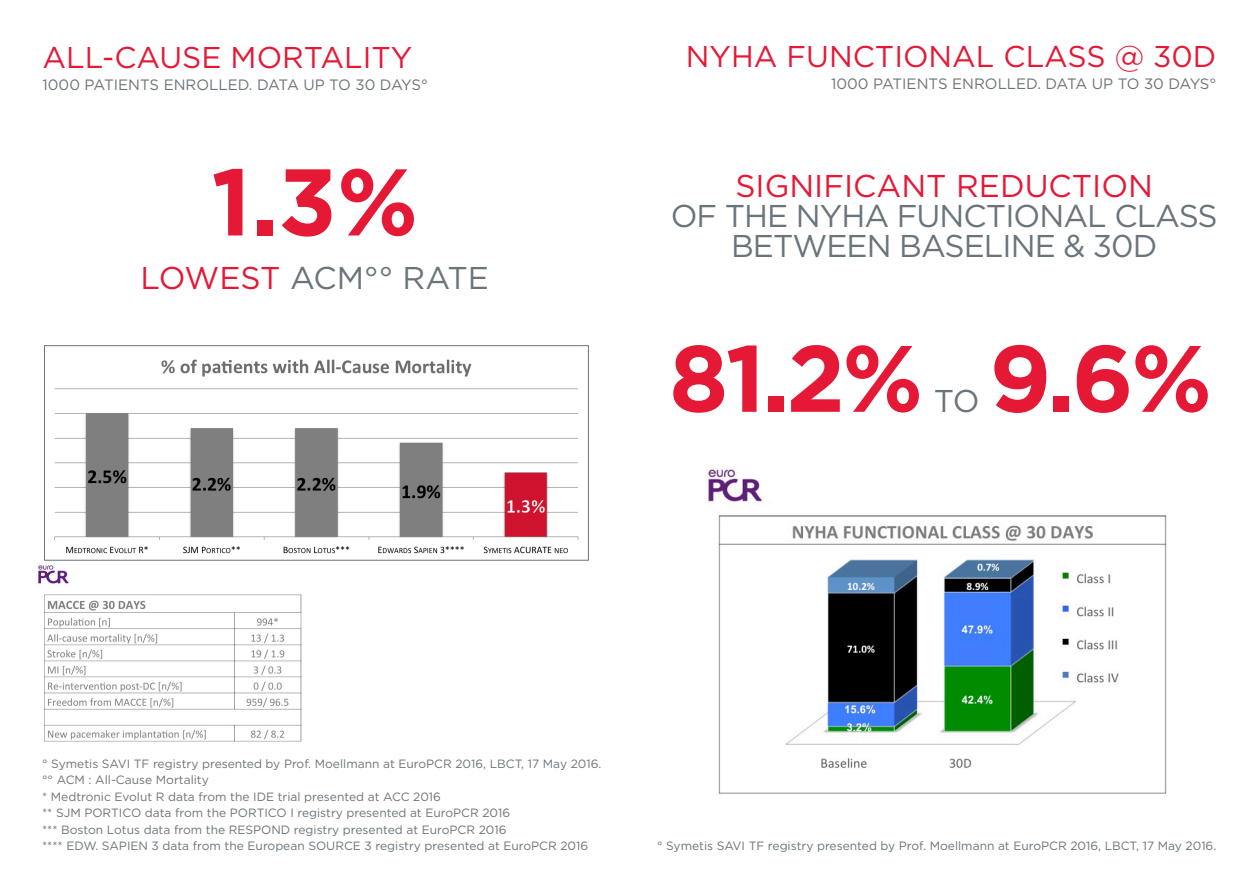
<style>
.page{position:relative;width:1259px;height:893px;background:#fff}
.page>*{position:absolute;margin:0;border:0;box-sizing:border-box;transform-origin:0 0}
.t1{font:700 94.5px "Gotham";color:#e51836}
.t2{font:700 94.05px "Gotham";color:#e51836}
.t3{font:31.5px "Gotham";letter-spacing:-.03em;color:#6a747b}
.t4{font:31.5px "Gotham";color:#e51836}
.t5{font:31.5px "Gotham";letter-spacing:-.01em;color:#6a747b}
.t6{font:30px "Gotham";color:#e51836}
.t7{font:15px "Gotham";color:#6a747b}
.t8{font:12px "Gotham";color:#6a747b}
.s1{color:#e51836}
</style>
<div class="page">
<img style="left:38px;top:560px;width:274px;height:182px">
<img style="left:705px;top:466px;width:462px;height:328px">
<img style="left:54px;top:359px;width:525px;height:195px">
<div style="left:44px;top:345px;width:544px;height:215px;border:1px solid #6a747b"></div>
<p class="t6" style="left:43px;top:38px;width:371px">ALL-CAUSE MORTALITY</p>
<p class="t7" style="left:43px;top:75px;width:387px">1000 PATIENTS ENROLLED. DATA UP TO 30 DAYS°</p>
<p class="t1" style="left:211px;top:139px;width:208px">1.3%</p>
<p class="t5" style="left:141px;top:258px;width:350px"><span class="s1">LOWEST</span> ACM°° RATE</p>
<p class="t6" style="left:686px;top:37px;width:532px">NYHA FUNCTIONAL CLASS @ 30D</p>
<p class="t7" style="left:831px;top:74px;width:387px">1000 PATIENTS ENROLLED. DATA UP TO 30 DAYS°</p>
<p class="t4" style="left:735px;top:166px;width:419px">SIGNIFICANT REDUCTION</p>
<p class="t3" style="left:670px;top:196px;width:548px">OF THE NYHA FUNCTIONAL CLASS</p>
<p class="t3" style="left:731px;top:226px;width:428px">BETWEEN BASELINE &amp; 30D</p>
<p class="t2" style="left:669px;top:316px;width:255px">81.2%</p>
<p class="t3" style="left:934px;top:380px;width:47px">TO</p>
<p class="t2" style="left:989px;top:316px;width:224px">9.6%</p>
<p class="t8" style="left:42px;top:756px;width:561px">° Symetis SAVI TF registry presented by Prof. Moellmann at EuroPCR 2016, LBCT, 17 May 2016.</p>
<p class="t8" style="left:42px;top:772px;width:168px">°° ACM : All-Cause Mortality</p>
<p class="t8" style="left:42px;top:789px;width:400px">* Medtronic Evolut R data from the IDE trial presented at ACC 2016</p>
<p class="t8" style="left:42px;top:805px;width:469px">** SJM PORTICO data from the PORTICO I registry presented at EuroPCR 2016</p>
<p class="t8" style="left:42px;top:822px;width:466px">*** Boston Lotus data from the RESPOND registry presented at EuroPCR 2016</p>
<p class="t8" style="left:42px;top:838px;width:547px">**** EDW. SAPIEN 3 data from the European SOURCE 3 registry presented at EuroPCR 2016</p>
<p class="t8" style="left:657px;top:838px;width:561px">° Symetis SAVI TF registry presented by Prof. Moellmann at EuroPCR 2016, LBCT, 17 May 2016.</p>
</div>
